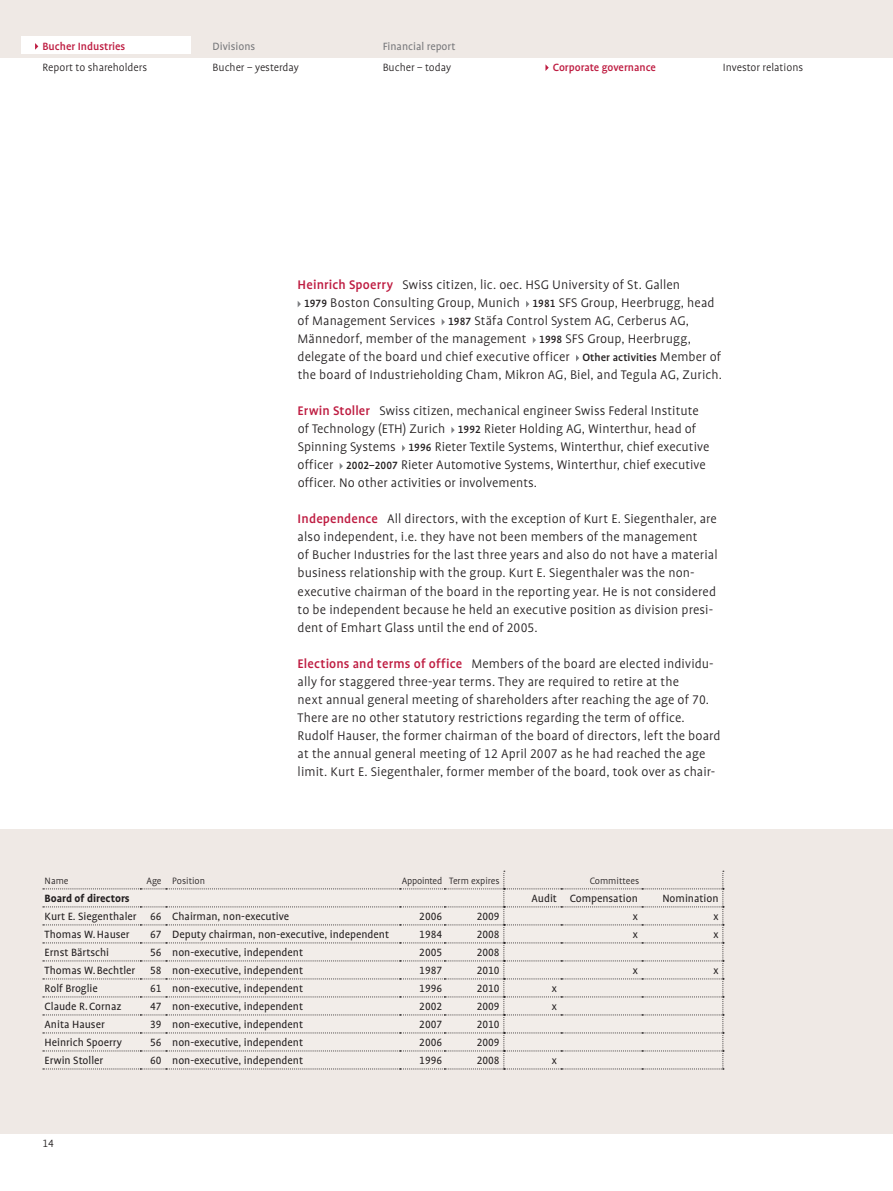
<style>
.page{position:relative;width:893px;height:1191px;background:#fff}
.page>*{position:absolute;margin:0;border:0;box-sizing:border-box;transform-origin:0 0}
.t1{font:300 14.25px/18px "Bucher Profile";letter-spacing:.005em;color:#231f20}
.t2{font:12px "Bucher Profile";color:#231f20}
.t3{font:300 12px "Bucher Profile";color:#231f20}
.t4{font:500 12px "Bucher Profile";color:#be1c41}
.t5{font:12px "Bucher Profile";color:#77787b}
.t6{font:700 12px "Bucher Profile";color:#231f20}
.t7{font:300 10.5px "Bucher Profile";color:#231f20}
.t8{font:300 10.5px "Bucher Profile";letter-spacing:-.02em;color:#231f20}
.s1{font-weight:500;color:#be1c41}
.s2{font-weight:500;font-size:12px}
</style>
<div class="page">
<div style="left:0;top:0;width:893px;height:57px;background:#efe9e5"></div>
<svg style="left:298px;top:301px;width:3px;height:6px"></svg>
<svg style="left:526px;top:301px;width:3px;height:6px"></svg>
<svg style="left:442px;top:319px;width:3px;height:6px"></svg>
<svg style="left:533px;top:337px;width:3px;height:6px"></svg>
<svg style="left:576px;top:355px;width:3px;height:6px"></svg>
<svg style="left:451px;top:427px;width:4px;height:6px"></svg>
<svg style="left:402px;top:445px;width:3px;height:6px"></svg>
<svg style="left:340px;top:463px;width:3px;height:6px"></svg>
<div style="left:0;top:829px;width:893px;height:304px;background:#efe9e5"></div>
<svg style="left:43px;top:871px;width:681px;height:198px"></svg>
<div style="left:21px;top:36px;width:170px;height:17px;background:#fff"></div>
<svg style="left:35px;top:43px;width:3px;height:7px"></svg>
<svg style="left:545px;top:64px;width:4px;height:7px"></svg>
<p class="t4" style="left:43px;top:41px;width:84px">Bucher Industries</p>
<p class="t5" style="left:213px;top:41px;width:44px">Divisions</p>
<p class="t5" style="left:383px;top:41px;width:74px">Financial report</p>
<p class="t3" style="left:43px;top:62px;width:106px">Report to shareholders</p>
<p class="t3" style="left:213px;top:62px;width:88px">Bucher – yesterday</p>
<p class="t3" style="left:383px;top:62px;width:70px">Bucher – today</p>
<p class="t4" style="left:553px;top:62px;width:104px">Corporate governance</p>
<p class="t3" style="left:723px;top:62px;width:82px">Investor relations</p>
<p class="t1" style="left:298px;top:277px;width:384px"><span class="s1">Heinrich Spoerry</span> Swiss citizen, lic. oec. HSG University of St. Gallen</p>
<p class="t1" style="left:304px;top:295px;width:412px"><span class="s2">1979</span> Boston Consulting Group, Munich <span class="s2">1981</span> SFS Group, Heerbrugg, head</p>
<p class="t1" style="left:298px;top:313px;width:393px">of Management Services <span class="s2">1987</span> Stäfa Control System AG, Cerberus AG,</p>
<p class="t1" style="left:298px;top:331px;width:395px">Männedorf, member of the management <span class="s2">1998</span> SFS Group, Heerbrugg,</p>
<p class="t1" style="left:298px;top:349px;width:425px">delegate of the board und chief executive officer <span class="s2">Other activities</span> Member of</p>
<p class="t1" style="left:298px;top:367px;width:426px">the board of Industrieholding Cham, Mikron AG, Biel, and Tegula AG, Zurich.</p>
<p class="t1" style="left:298px;top:403px;width:413px"><span class="s1">Erwin Stoller</span> Swiss citizen, mechanical engineer Swiss Federal Institute of Technology (ETH) Zurich <span class="s2">1992</span> Rieter Holding AG, Winterthur, head of Spinning Systems <span class="s2">1996</span> Rieter Textile Systems, Winterthur, chief executive officer <span class="s2">2002–2007</span> Rieter Automotive Systems, Winterthur, chief executive officer. No other activities or involvements.</p>
<p class="t1" style="left:298px;top:511px;width:421px"><span class="s1">Independence</span> All directors, with the exception of Kurt E. Siegenthaler, are also independent, i.e. they have not been members of the management<br>of Bucher Industries for the last three years and also do not have a material business relationship with the group. Kurt E. Siegenthaler was the non&shy;executive chairman of the board in the reporting year. He is not considered to be independent because he held an executive position as division presi&shy;dent of Emhart Glass until the end of 2005.</p>
<p class="t1" style="left:298px;top:655px;width:424px"><span class="s1">Elections and terms of office</span> Members of the board are elected individu&shy;ally for staggered three-year terms. They are required to retire at the<br>next annual general meeting of shareholders after reaching the age of 70.<br>There are no other statutory restrictions regarding the term of office.<br>Rudolf Hauser, the former chairman of the board of directors, left the board at the annual general meeting of 12 April 2007 as he had reached the age limit. Kurt E. Siegenthaler, former member of the board, took over as chair-</p>
<p class="t7" style="left:45px;top:876px;width:25px">Name</p>
<p class="t7" style="left:146px;top:876px;width:60px">Age Position</p>
<p class="t8" style="left:402px;top:876px;width:99px">Appointed Term expires</p>
<p class="t7" style="left:590px;top:876px;width:51px">Committees</p>
<p class="t6" style="left:45px;top:895px;width:87px">Board of directors</p>
<p class="t2" style="left:532px;top:894px;width:108px">Audit Compensation</p>
<p class="t2" style="left:662px;top:894px;width:58px">Nomination</p>
<p class="t2" style="left:45px;top:912px;width:246px">Kurt E. Siegenthaler 66 Chairman, non-executive</p>
<p class="t2" style="left:419px;top:912px;width:24px">2006</p>
<p class="t2" style="left:477px;top:912px;width:24px">2009</p>
<p class="t2" style="left:633px;top:912px;width:7px">x</p>
<p class="t2" style="left:713px;top:912px;width:7px">x</p>
<p class="t2" style="left:45px;top:930px;width:87px">Thomas W. Hauser</p>
<p class="t2" style="left:150px;top:930px;width:241px">67 Deputy chairman, non-executive, independent</p>
<p class="t2" style="left:419px;top:930px;width:24px">1984</p>
<p class="t2" style="left:477px;top:930px;width:24px">2008</p>
<p class="t2" style="left:633px;top:930px;width:7px">x</p>
<p class="t2" style="left:713px;top:930px;width:7px">x</p>
<p class="t2" style="left:45px;top:948px;width:66px">Ernst Bärtschi</p>
<p class="t2" style="left:150px;top:948px;width:155px">56 non-executive, independent</p>
<p class="t2" style="left:419px;top:948px;width:24px">2005</p>
<p class="t2" style="left:477px;top:948px;width:24px">2008</p>
<p class="t2" style="left:45px;top:966px;width:260px">Thomas W. Bechtler 58 non-executive, independent</p>
<p class="t2" style="left:419px;top:966px;width:24px">1987</p>
<p class="t2" style="left:477px;top:966px;width:24px">2010</p>
<p class="t2" style="left:633px;top:966px;width:7px">x</p>
<p class="t2" style="left:713px;top:966px;width:7px">x</p>
<p class="t2" style="left:45px;top:984px;width:55px">Rolf Broglie</p>
<p class="t2" style="left:150px;top:984px;width:155px">61 non-executive, independent</p>
<p class="t2" style="left:419px;top:984px;width:24px">1996</p>
<p class="t2" style="left:477px;top:984px;width:24px">2010</p>
<p class="t2" style="left:552px;top:984px;width:7px">x</p>
<p class="t2" style="left:45px;top:1002px;width:78px">Claude R. Cornaz</p>
<p class="t2" style="left:150px;top:1002px;width:155px">47 non-executive, independent</p>
<p class="t2" style="left:419px;top:1002px;width:24px">2002</p>
<p class="t2" style="left:477px;top:1002px;width:24px">2009</p>
<p class="t2" style="left:552px;top:1002px;width:7px">x</p>
<p class="t2" style="left:45px;top:1020px;width:62px">Anita Hauser</p>
<p class="t2" style="left:150px;top:1020px;width:155px">39 non-executive, independent</p>
<p class="t2" style="left:419px;top:1020px;width:24px">2007</p>
<p class="t2" style="left:477px;top:1020px;width:24px">2010</p>
<p class="t2" style="left:45px;top:1038px;width:79px">Heinrich Spoerry</p>
<p class="t2" style="left:150px;top:1038px;width:155px">56 non-executive, independent</p>
<p class="t2" style="left:419px;top:1038px;width:24px">2006</p>
<p class="t2" style="left:477px;top:1038px;width:24px">2009</p>
<p class="t2" style="left:45px;top:1056px;width:60px">Erwin Stoller</p>
<p class="t2" style="left:150px;top:1056px;width:155px">60 non-executive, independent</p>
<p class="t2" style="left:419px;top:1056px;width:24px">1996</p>
<p class="t2" style="left:477px;top:1056px;width:24px">2008</p>
<p class="t2" style="left:552px;top:1056px;width:7px">x</p>
<p class="t3" style="left:43px;top:1138px;width:13px">14</p>
</div>
